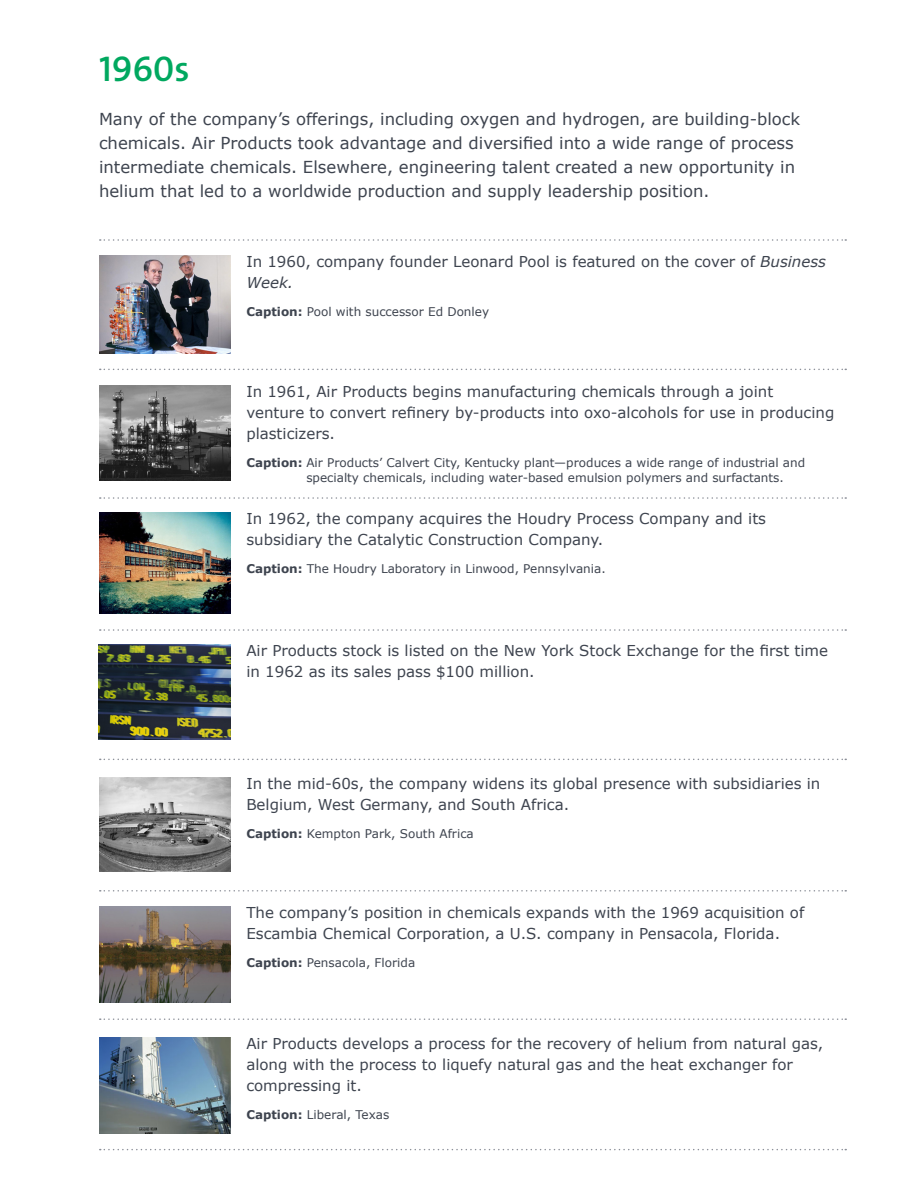
<style>
.page{position:relative;width:918px;height:1188px;background:#fff}
.page>*{position:absolute;margin:0;border:0;box-sizing:border-box;transform-origin:0 0}
.t1{font:600 36px "The Sans LF";color:#00a85f}
.t2{font:16.5px/24px "Verdana";color:#3e444f}
.t3{font:15px/21px "Verdana";color:#3e444f}
.t4{font:12px/14.4px "Verdana";color:#3e444f}
.s1{font-style:italic}
.s2{font-weight:700}
</style>
<div class="page">
<svg style="left:100px;top:239px;width:746px;height:2px"></svg>
<svg style="left:100px;top:369px;width:746px;height:1px"></svg>
<svg style="left:100px;top:497px;width:746px;height:2px"></svg>
<svg style="left:100px;top:629px;width:746px;height:2px"></svg>
<svg style="left:100px;top:759px;width:746px;height:1px"></svg>
<svg style="left:100px;top:890px;width:746px;height:2px"></svg>
<svg style="left:100px;top:1018px;width:746px;height:2px"></svg>
<img style="left:99px;top:256px;width:132px;height:97px">
<img style="left:99px;top:386px;width:131px;height:94px">
<img style="left:99px;top:513px;width:131px;height:100px">
<img style="left:99px;top:645px;width:131px;height:94px">
<img style="left:99px;top:778px;width:131px;height:94px">
<img style="left:99px;top:906px;width:131px;height:96px">
<img style="left:99px;top:1037px;width:131px;height:97px">
<svg style="left:100px;top:1149px;width:746px;height:1px"></svg>
<h1 class="t1" style="left:99px;top:45px;width:92px">1960s</h1>
<p class="t2" style="left:99px;top:107px;width:703px">Many of the company’s offerings, including oxygen and hydrogen, are building-block chemicals. Air Products took advantage and diversified into a wide range of process intermediate chemicals. Elsewhere, engineering talent created a new opportunity in helium that led to a worldwide production and supply leadership position.</p>
<p class="t3" style="left:246px;top:252px;width:581px">In 1960, company founder Leonard Pool is featured on the cover of <span class="s1">Business<br>Week.</span></p>
<p class="t4" style="left:246px;top:305px;width:244px"><span class="s2">Caption:</span> Pool with successor Ed Donley</p>
<p class="t3" style="left:246px;top:382px;width:590px">In 1961, Air Products begins manufacturing chemicals through a joint venture to convert refinery by-products into oxo-alcohols for use in producing plasticizers.</p>
<p class="t4" style="left:306px;top:456px;width:500px;text-indent:-60px"><span class="s2">Caption:</span> Air Products’ Calvert City, Kentucky plant—produces a wide range of industrial and specialty chemicals, including water-based emulsion polymers and surfactants.</p>
<p class="t3" style="left:246px;top:509px;width:521px">In 1962, the company acquires the Houdry Process Company and its subsidiary the Catalytic Construction Company.</p>
<p class="t4" style="left:246px;top:562px;width:361px"><span class="s2">Caption:</span> The Houdry Laboratory in Linwood, Pennsylvania.</p>
<p class="t3" style="left:246px;top:641px;width:583px">Air Products stock is listed on the New York Stock Exchange for the first time in 1962 as its sales pass $100 million.</p>
<p class="t3" style="left:246px;top:773px;width:576px">In the mid-60s, the company widens its global presence with subsidiaries in<br>Belgium, West Germany, and South Africa.</p>
<p class="t4" style="left:246px;top:827px;width:229px"><span class="s2">Caption:</span> Kempton Park, South Africa</p>
<p class="t3" style="left:246px;top:902px;width:559px">The company’s position in chemicals expands with the 1969 acquisition of<br>Escambia Chemical Corporation, a U.S. company in Pensacola, Florida.</p>
<p class="t4" style="left:246px;top:955px;width:170px"><span class="s2">Caption:</span> Pensacola, Florida</p>
<p class="t3" style="left:246px;top:1033px;width:579px">Air Products develops a process for the recovery of helium from natural gas, along with the process to liquefy natural gas and the heat exchanger for compressing it.</p>
<p class="t4" style="left:246px;top:1108px;width:144px"><span class="s2">Caption:</span> Liberal, Texas</p>
</div>
